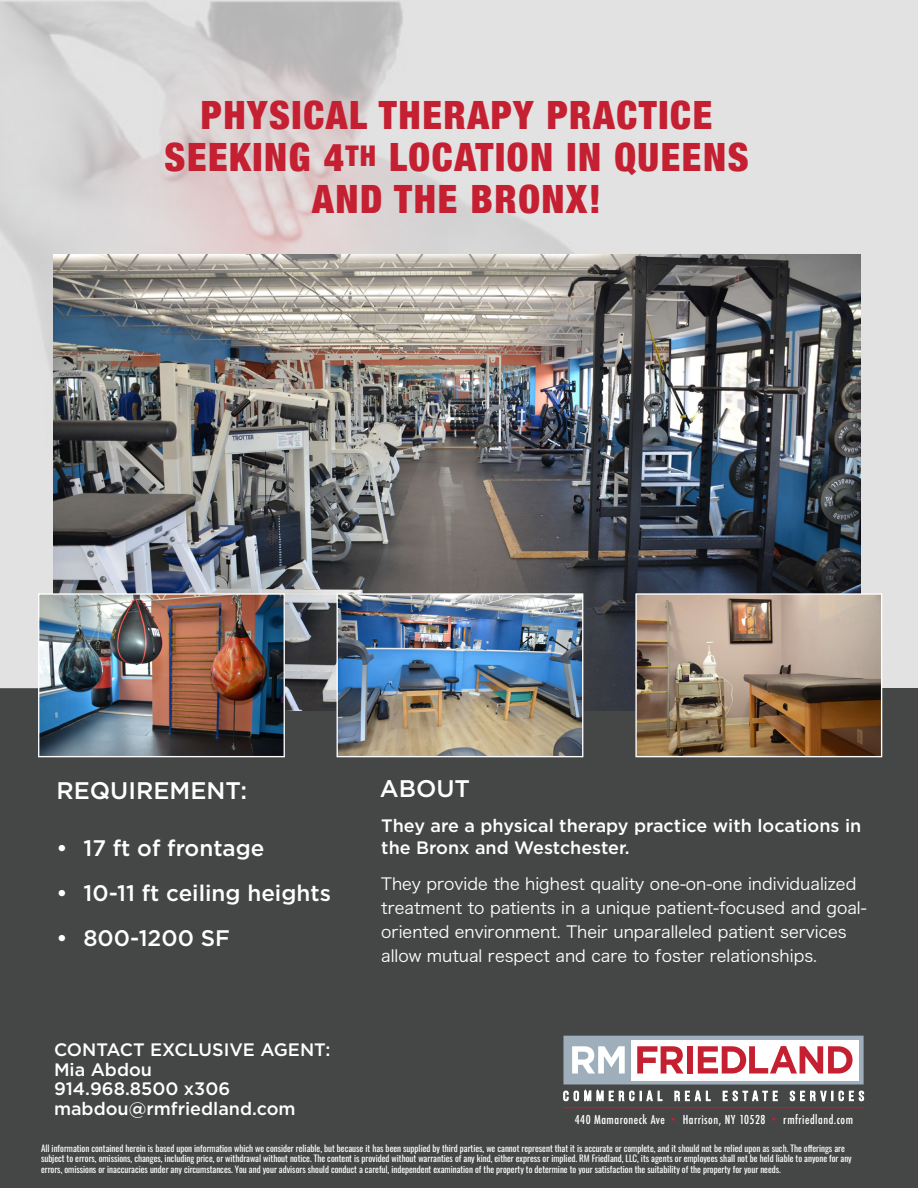
<style>
.page{position:relative;width:918px;height:1188px;background:#fff}
.page>*{position:absolute;margin:0;border:0;box-sizing:border-box;transform-origin:0 0}
.t1{font:900 condensed 39px/42px "Helvetica Neue";letter-spacing:.04em;color:#c42032;text-align:center}
.t2{font:500 24px "Gotham";color:#fff}
.t3{font:500 22.5px "Gotham";color:#fff}
.t4{font:500 18px/22.5px "Gotham";color:#fff}
.t5{font:16.5px/24px "Hira Kaku Pro W3";color:#fff}
.t6{font:500 condensed 12px "Futura";letter-spacing:.04em;color:#fff}
.t7{font:9px "Oswald";color:#fff}
.s1{font-size:28.5px}
.s2{font-size:9.9px;color:#c42032}
</style>
<div class="page">
<div style="left:0;top:0;width:918px;height:688px;background:#e2e2e2"></div>
<div style="left:0;top:688px;width:918px;height:500px;background:#454646"></div>
<hr style="left:563px;top:1107px;width:301px;height:1px;background:#c42032">
<svg style="left:563px;top:1090px;width:28px;height:11px"></svg>
<svg style="left:597px;top:1089px;width:66px;height:12px"></svg>
<svg style="left:674px;top:1090px;width:37px;height:11px"></svg>
<svg style="left:723px;top:1090px;width:55px;height:11px"></svg>
<svg style="left:789px;top:1090px;width:75px;height:12px"></svg>
<div style="left:563px;top:1036px;width:301px;height:49px;background:#9eafbb;border:4px solid #9eafbb"></div>
<svg style="left:572px;top:1046px;width:53px;height:28px"></svg>
<div style="left:631px;top:1040px;width:228px;height:40px;background:#fff"></div>
<svg style="left:637px;top:1046px;width:47px;height:28px"></svg>
<div style="left:687px;top:1046px;width:6px;height:28px;background:#c42032"></div>
<svg style="left:698px;top:1046px;width:155px;height:28px"></svg>
<img style="left:0;top:1px;width:806px;height:592px">
<img style="left:54px;top:255px;width:807px;height:456px">
<img style="left:40px;top:595px;width:243px;height:160px">
<div style="left:38px;top:593px;width:247px;height:164px;border:1px solid #fff"></div>
<img style="left:339px;top:595px;width:242px;height:160px">
<div style="left:337px;top:593px;width:246px;height:164px;border:1px solid #fff"></div>
<img style="left:637px;top:595px;width:243px;height:160px">
<div style="left:635px;top:593px;width:247px;height:164px;border:1px solid #fff"></div>
<p class="t1" style="left:201px;top:92px;width:513px">PHYSICAL THERAPY PRACTICE</p>
<p class="t1" style="left:165px;top:134px;width:586px">SEEKING 4<span class="s1">TH</span> LOCATION IN QUEENS<br>AND THE BRONX!</p>
<p class="t2" style="left:56px;top:775px;width:192px">REQUIREMENT:</p>
<p class="t3" style="left:56px;top:834px;width:210px">• 17 ft of frontage</p>
<p class="t3" style="left:56px;top:879px;width:276px">• 10-11 ft ceiling heights</p>
<p class="t3" style="left:56px;top:924px;width:175px">• 800-1200 SF</p>
<p class="t2" style="left:380px;top:773px;width:92px">ABOUT</p>
<p class="t4" style="left:381px;top:814px;width:482px">They are a physical therapy practice with locations in the Bronx and Westchester.</p>
<p class="t5" style="left:381px;top:871px;width:487px">They provide the highest quality one-on-one individualized treatment to patients in a unique patient-focused and goal&shy;oriented environment. Their unparalleled patient services allow mutual respect and care to foster relationships.</p>
<p class="t4" style="left:54px;top:1039px;width:278px">CONTACT EXCLUSIVE AGENT:</p>
<p class="t4" style="left:54px;top:1058px;width:100px">Mia Abdou</p>
<p class="t4" style="left:54px;top:1078px;width:178px">914.968.8500 x306</p>
<p class="t4" style="left:54px;top:1097px;width:243px">mabdou@rmfriedland.com</p>
<p class="t6" style="left:575px;top:1112px;width:280px">440 Mamaroneck Ave <span class="s2">•</span> Harrison, NY 10528 <span class="s2">•</span> rmfriedland.com</p>
<p class="t7" style="left:41px;top:1142px;width:805px">All information contained herein is based upon information which we consider reliable, but because it has been supplied by third parties, we cannot represent that it is accurate or complete, and it should not be relied upon as such. The offerings are</p>
<p class="t7" style="left:41px;top:1152px;width:812px">subject to errors, omissions, changes, including price, or withdrawal without notice. The content is provided without warranties of any kind, either express or implied. RM Friedland, LLC, its agents or employees shall not be held liable to anyone for any</p>
<p class="t7" style="left:41px;top:1163px;width:741px">errors, omissions or inaccuracies under any circumstances. You and your advisors should conduct a careful, independent examination of the property to determine to your satisfaction the suitability of the property for your needs.</p>
</div>
